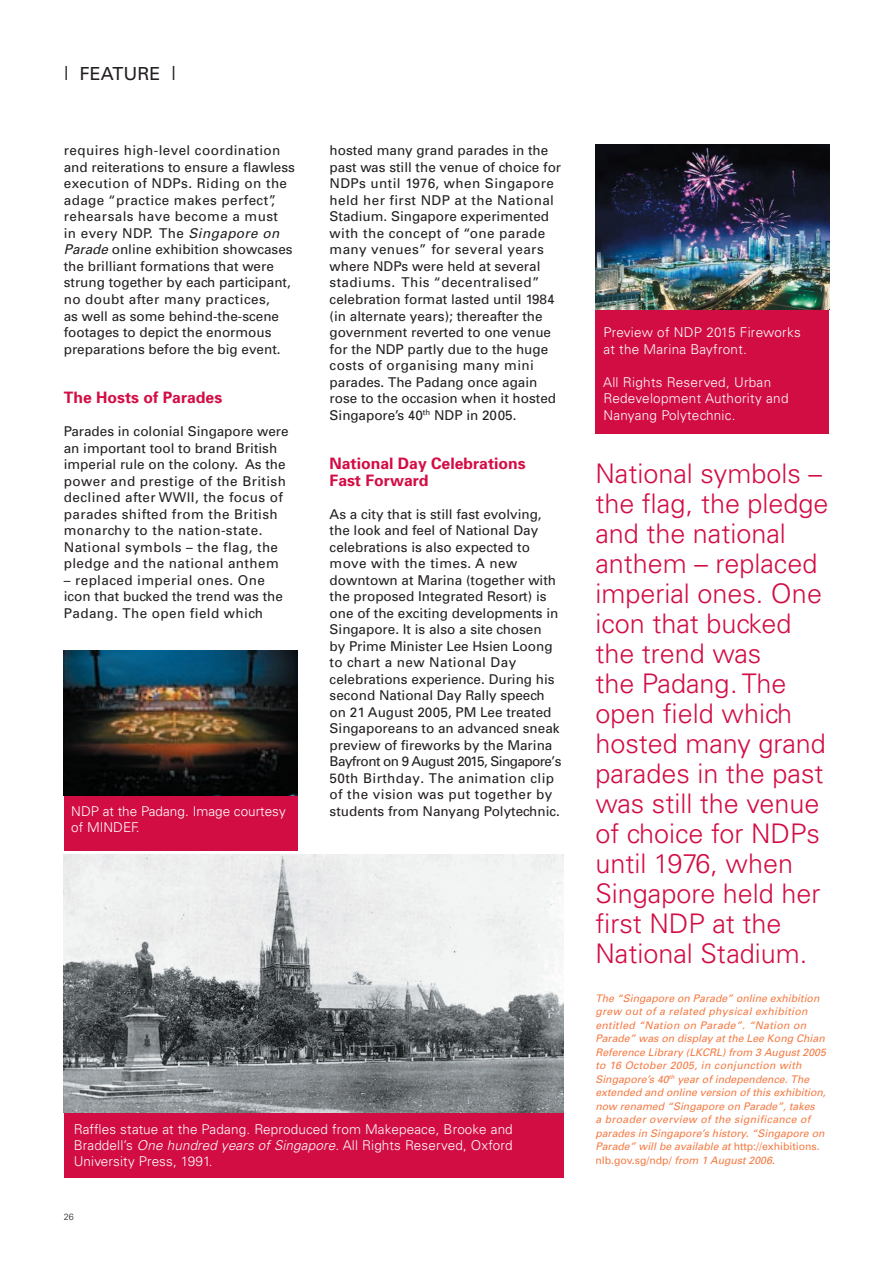
<style>
.page{position:relative;width:895px;height:1263px;background:#fff}
.page>*{position:absolute;margin:0;border:0;box-sizing:border-box;transform-origin:0 0}
.t1{font:300 27px/30px "Univers";color:#d20d44}
.t2{font:18px "Univers";color:#231f20}
.t3{font:700 15.75px/16.5px "Univers";color:#d20d44}
.t4{font:13.5px/16.5px "Univers";color:#231f20}
.t5{font:13.5px/16.5px "Univers";letter-spacing:.03em;color:#231f20}
.t6{font:300 13.5px/16.5px "Univers";letter-spacing:.01em;color:#fff}
.t7{font:italic 10.5px/13.5px "Univers";color:#f47b44}
.t8{font:300 9px "Univers";color:#231f20}
.s1{font-size:19.5px}
.s2{font-style:italic}
.s3{font-style:normal}
</style>
<div class="page">
<div style="left:64px;top:651px;width:234px;height:199px;background:#d20d44"></div>
<img style="left:64px;top:651px;width:234px;height:144px">
<div style="left:64px;top:855px;width:499px;height:323px;background:#d20d44"></div>
<img style="left:64px;top:855px;width:499px;height:257px">
<div style="left:595px;top:145px;width:234px;height:289px;background:#d20d44"></div>
<img style="left:595px;top:145px;width:234px;height:165px">
<h2 class="t2" style="left:64px;top:62px;width:114px"><span class="s1">|</span> FEATURE <span class="s1">|</span></h2>
<p class="t4" style="left:64px;top:142px;width:233px">requires high-level coordination and reiterations to ensure a flawless execution of NDPs. Riding on the adage “practice makes perfect”, rehearsals have become a must<br>in every NDP. The <span class="s2">Singapore on Parade</span> online exhibition showcases the brilliant formations that were strung together by each participant, no doubt after many practices,<br>as well as some behind-the-scene footages to depict the enormous preparations before the big event.</p>
<p class="t3" style="left:64px;top:389px;width:160px">The Hosts of Parades</p>
<p class="t5" style="left:64px;top:423px;width:226px">Parades in colonial Singapore were an important tool to brand British imperial rule on the colony. As the power and prestige of the British declined after WWII, the focus of parades shifted from the British monarchy to the nation-state.<br>National symbols – the flag, the pledge and the national anthem</p>
<p class="t5" style="left:64px;top:571px;width:221px">– replaced imperial ones. One icon that bucked the trend was the<br>Padang. The open field which</p>
<p class="t6" style="left:71px;top:802px;width:216px">NDP at the Padang. Image courtesy of MINDEF.</p>
<p class="t4" style="left:330px;top:142px;width:233px">hosted many grand parades in the past was still the venue of choice for<br>NDPs until 1976, when Singapore held her first NDP at the National<br>Stadium. Singapore experimented with the concept of “one parade many venues” for several years where NDPs were held at several stadiums. This “decentralised” celebration format lasted until 1984 (in alternate years); thereafter the government reverted to one venue for the NDP partly due to the huge costs of organising many mini parades. The Padang once again rose to the occasion when it hosted<br>Singapore’s 40<sup>th</sup> NDP in 2005.</p>
<p class="t3" style="left:330px;top:455px;width:198px">National Day Celebrations<br>Fast Forward</p>
<p class="t4" style="left:330px;top:505px;width:233px">As a city that is still fast evolving, the look and feel of National Day celebrations is also expected to move with the times. A new downtown at Marina (together with the proposed Integrated Resort) is one of the exciting developments in Singapore. It is also a site chosen<br>by Prime Minister Lee Hsien Loong to chart a new National Day celebrations experience. During his second National Day Rally speech on 21 August 2005, PM Lee treated Singaporeans to an advanced sneak preview of fireworks by the Marina Bayfront on 9 August 2015, Singapore’s 50th Birthday. The animation clip of the vision was put together by students from Nanyang Polytechnic.</p>
<p class="t6" style="left:74px;top:1120px;width:441px;text-align:justify">Raffles statue at the Padang. Reproduced from Makepeace, Brooke and Braddell’s <span class="s2">One hundred years of Singapore</span>. All Rights Reserved, Oxford University Press, 1991.</p>
<p class="t8" style="left:64px;top:1212px;width:12px">26</p>
<p class="t6" style="left:603px;top:324px;width:199px">Preview of NDP 2015 Fireworks at the Marina Bayfront.</p>
<p class="t6" style="left:603px;top:373px;width:187px">All Rights Reserved, Urban<br>Redevelopment Authority and<br>Nanyang Polytechnic.</p>
<p class="t1" style="left:595px;top:457px;width:235px">National symbols – the flag, the pledge and the national anthem – replaced imperial ones. One icon that bucked the trend was<br>the Padang. The open field which hosted many grand parades in the past was still the venue of choice for NDPs until 1976, when<br>Singapore held her first NDP at the<br>National Stadium.</p>
<p class="t7" style="left:595px;top:991px;width:232px">The “Singapore on Parade” online exhibition grew out of a related physical exhibition entitled “Nation on Parade”. “Nation on Parade” was on display at the Lee Kong Chian Reference Library (LKCRL) from 3 August 2005 to 16 October 2005, in conjunction with Singapore’s 40<sup>th</sup> year of independence. The extended and online version of this exhibition, now renamed “Singapore on Parade”, takes<br>a broader overview of the significance of parades in Singapore’s history. “Singapore on Parade” will be available at <span class="s3">http://exhibitions. nlb.gov.sg/ndp/</span> from 1 August 2006.</p>
</div>
